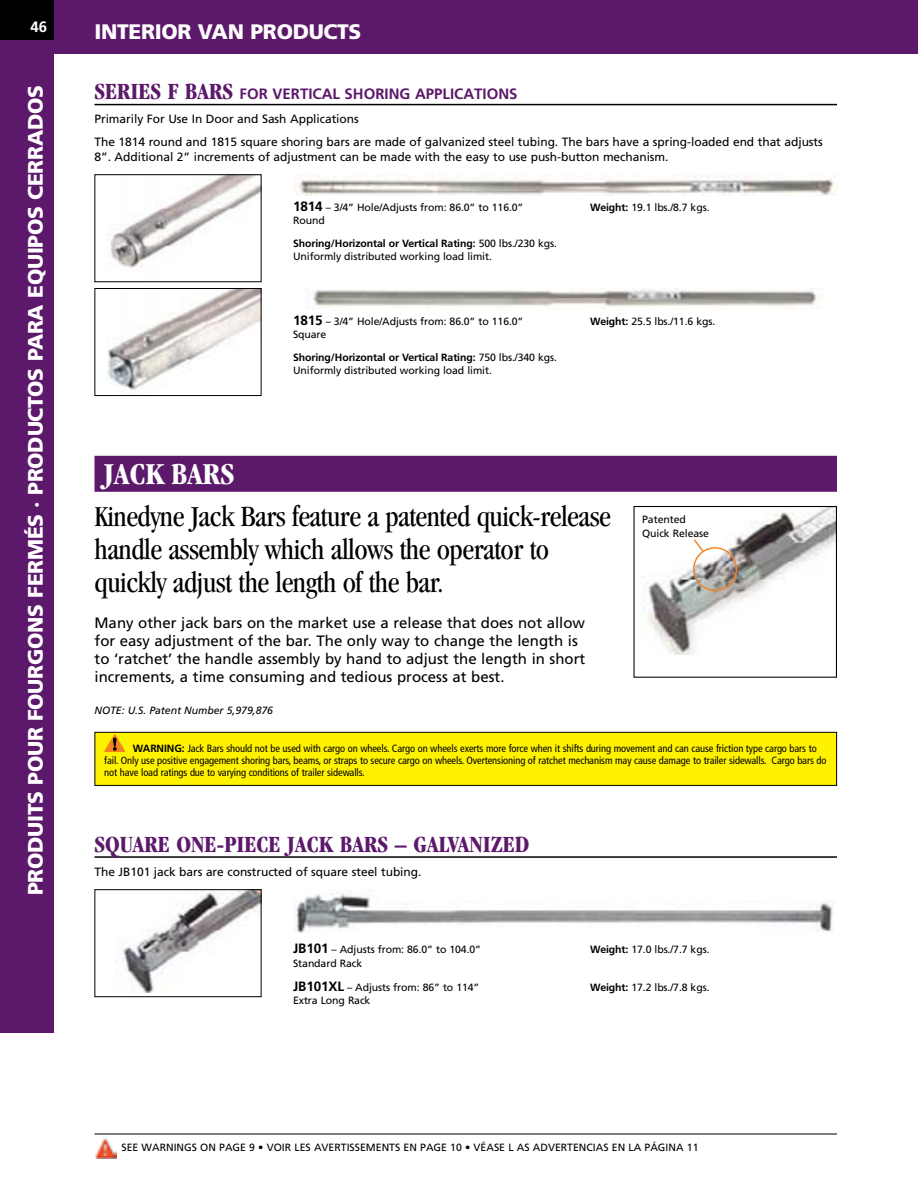
<style>
.page{position:relative;width:918px;height:1188px;background:#fff}
.page>*{position:absolute;margin:0;border:0;box-sizing:border-box;transform-origin:0 0}
.t1{font:700 condensed 31.5px "Garamond";color:#fff}
.t2{font:condensed 30px/33px "Garamond";letter-spacing:-.015em;color:#000}
.t3{font:700 condensed 24px "Garamond";color:#5c186a}
.t4{font:900 21px "Frutiger";letter-spacing:-.015em;color:#fff}
.t5{font:15px/18px "Frutiger";color:#000}
.t6{font:700 15px "Frutiger";color:#5c186a}
.t7{font:700 15px "Frutiger";color:#fff}
.t8{font:12px/22.5px "Frutiger";letter-spacing:-.005em;color:#000}
.t9{font:10.5px/13.5px "Frutiger";letter-spacing:-.01em;color:#000}
.t10{font:condensed 10.5px/12px "Frutiger";letter-spacing:-.01em;color:#000}
.t11{font:700 10.5px/22.5px "Frutiger";letter-spacing:-.01em;color:#000}
.t12{font:italic 10.5px "Frutiger";letter-spacing:-.005em;color:#000}
.s1{font-family:"Garamond";font-stretch:condensed;font-size:24px}
.s2{font-weight:700;font-size:13.5px}
.s3{font-weight:700}
.s4{font-weight:400}
.s5{font-weight:700;font-stretch:normal}
</style>
<div class="page">
<div style="left:0;top:0;width:54px;height:1032px;background:#5c186a"></div>
<div style="left:0;top:0;width:918px;height:54px;background:#5c186a"></div>
<div style="left:0;top:0;width:54px;height:40px;background:#000"></div>
<hr style="left:94px;top:1134px;width:743px;height:1px;background:#000">
<img style="left:95px;top:1138px;width:21px;height:20px">
<hr style="left:94px;top:104px;width:743px;height:1px;background:#000">
<img style="left:110px;top:176px;width:150px;height:92px">
<div style="left:94px;top:174px;width:168px;height:108px;border:1px solid #000"></div>
<img style="left:294px;top:174px;width:543px;height:22px">
<img style="left:107px;top:290px;width:153px;height:102px">
<div style="left:94px;top:288px;width:168px;height:108px;border:1px solid #000"></div>
<img style="left:313px;top:288px;width:507px;height:20px">
<div style="left:94px;top:456px;width:743px;height:36px;background:#5c186a"></div>
<hr style="left:94px;top:856px;width:743px;height:2px;background:#000">
<div style="left:95px;top:732px;width:742px;height:53px;background:#fff200"></div>
<svg style="left:104px;top:734px;width:21px;height:18px"></svg>
<div style="left:94px;top:732px;width:743px;height:54px;border:1px solid #000"></div>
<img style="left:122px;top:891px;width:138px;height:102px">
<div style="left:94px;top:889px;width:168px;height:108px;border:1px solid #000"></div>
<img style="left:293px;top:893px;width:541px;height:39px">
<img style="left:643px;top:508px;width:192px;height:147px">
<div style="left:633px;top:506px;width:204px;height:172px;border:1px solid #000"></div>
<div style="left:693px;top:547px;width:44px;height:44px;border:1px solid #f58220;border-radius:50%"></div>
<svg style="left:692px;top:538px;width:13px;height:15px"></svg>
<h3 class="t7" style="left:30px;top:18px;width:18px">46</h3>
<h3 class="t4" style="left:23px;top:895px;width:811px;rotate:-90deg">PRODUITS POUR FOURGONS FERMÉS · PRODUCTOS PARA EQUIPOS CERRADOS</h3>
<h3 class="t4" style="left:94px;top:19px;width:268px">INTERIOR VAN PRODUCTS</h3>
<h3 class="t6" style="left:94px;top:85px;width:425px"><span class="s1">SERIES F BARS</span> FOR VERTICAL SHORING APPLICATIONS</h3>
<p class="t8" style="left:94px;top:108px;width:730px">Primarily For Use In Door and Sash Applications<br>The 1814 round and 1815 square shoring bars are made of galvanized steel tubing. The bars have a spring-loaded end that adjusts</p>
<p class="t8" style="left:94px;top:145px;width:576px">8”. Additional 2” increments of adjustment can be made with the easy to use push-button mechanism.</p>
<p class="t9" style="left:293px;top:201px;width:232px"><span class="s2">1814</span> – 3/4” Hole/Adjusts from: 86.0” to 116.0”</p>
<p class="t9" style="left:590px;top:201px;width:121px"><span class="s3">Weight:</span> 19.1 lbs./8.7 kgs.</p>
<p class="t11" style="left:293px;top:210px;width:265px"><span class="s4">Round<br></span>Shoring/Horizontal or Vertical Rating: <span class="s4">500 lbs./230 kgs.</span></p>
<p class="t9" style="left:293px;top:250px;width:200px">Uniformly distributed working load limit.</p>
<p class="t9" style="left:293px;top:314px;width:232px"><span class="s2">1815</span> – 3/4” Hole/Adjusts from: 86.0” to 116.0”</p>
<p class="t9" style="left:590px;top:314px;width:127px"><span class="s3">Weight:</span> 25.5 lbs./11.6 kgs.</p>
<p class="t11" style="left:293px;top:323px;width:265px"><span class="s4">Square<br></span>Shoring/Horizontal or Vertical Rating: <span class="s4">750 lbs./340 kgs.</span></p>
<p class="t9" style="left:293px;top:364px;width:200px">Uniformly distributed working load limit.</p>
<h1 class="t1" style="left:104px;top:456px;width:18px">JACK</h1>
<h1 class="t1" style="left:171px;top:456px;width:33px">BARS</h1>
<h2 class="t2" style="left:94px;top:500px;width:518px">Kinedyne Jack Bars feature a patented quick‑release handle assembly which allows the operator to quickly adjust the length of the bar.</h2>
<p class="t5" style="left:94px;top:614px;width:492px">Many other jack bars on the market use a release that does not allow for easy adjustment of the bar. The only way to change the length is to ‘ratchet’ the handle assembly by hand to adjust the length in short increments, a time consuming and tedious process at best.</p>
<p class="t12" style="left:94px;top:704px;width:180px">NOTE: U.S. Patent Number 5,979,876</p>
<p class="t10" style="left:104px;top:742px;width:724px;text-indent:29px"><span class="s5">WARNING:</span> Jack Bars should not be used with cargo on wheels. Cargo on wheels exerts more force when it shifts during movement and can cause friction type cargo bars to fail. Only use positive engagement shoring bars, beams, or straps to secure cargo on wheels. Overtensioning of ratchet mechanism may cause damage to trailer sidewalls. Cargo bars do not have load ratings due to varying conditions of trailer sidewalls.</p>
<p class="t9" style="left:642px;top:513px;width:68px">Patented<br>Quick Release</p>
<h3 class="t3" style="left:94px;top:831px;width:436px">SQUARE ONE-PIECE JACK BARS – GALVANIZED</h3>
<p class="t8" style="left:94px;top:860px;width:328px">The JB101 jack bars are constructed of square steel tubing.</p>
<p class="t9" style="left:293px;top:943px;width:189px"><span class="s2">JB101</span> – Adjusts from: 86.0” to 104.0”</p>
<p class="t9" style="left:590px;top:943px;width:121px"><span class="s3">Weight:</span> 17.0 lbs./7.7 kgs.</p>
<p class="t9" style="left:293px;top:956px;width:71px">Standard Rack</p>
<p class="t9" style="left:293px;top:980px;width:188px"><span class="s2">JB101XL</span> – Adjusts from: 86” to 114”</p>
<p class="t9" style="left:590px;top:980px;width:121px"><span class="s3">Weight:</span> 17.2 lbs./7.8 kgs.</p>
<p class="t9" style="left:293px;top:994px;width:79px">Extra Long Rack</p>
<p class="t9" style="left:122px;top:1141px;width:579px">SEE WARN INGS ON PAG E 9 • VOIR LES AVERTISSEMENTS EN PAG E 10 • VÉASE L AS ADVERTENCIAS EN LA PÁG INA 11</p>
</div>
